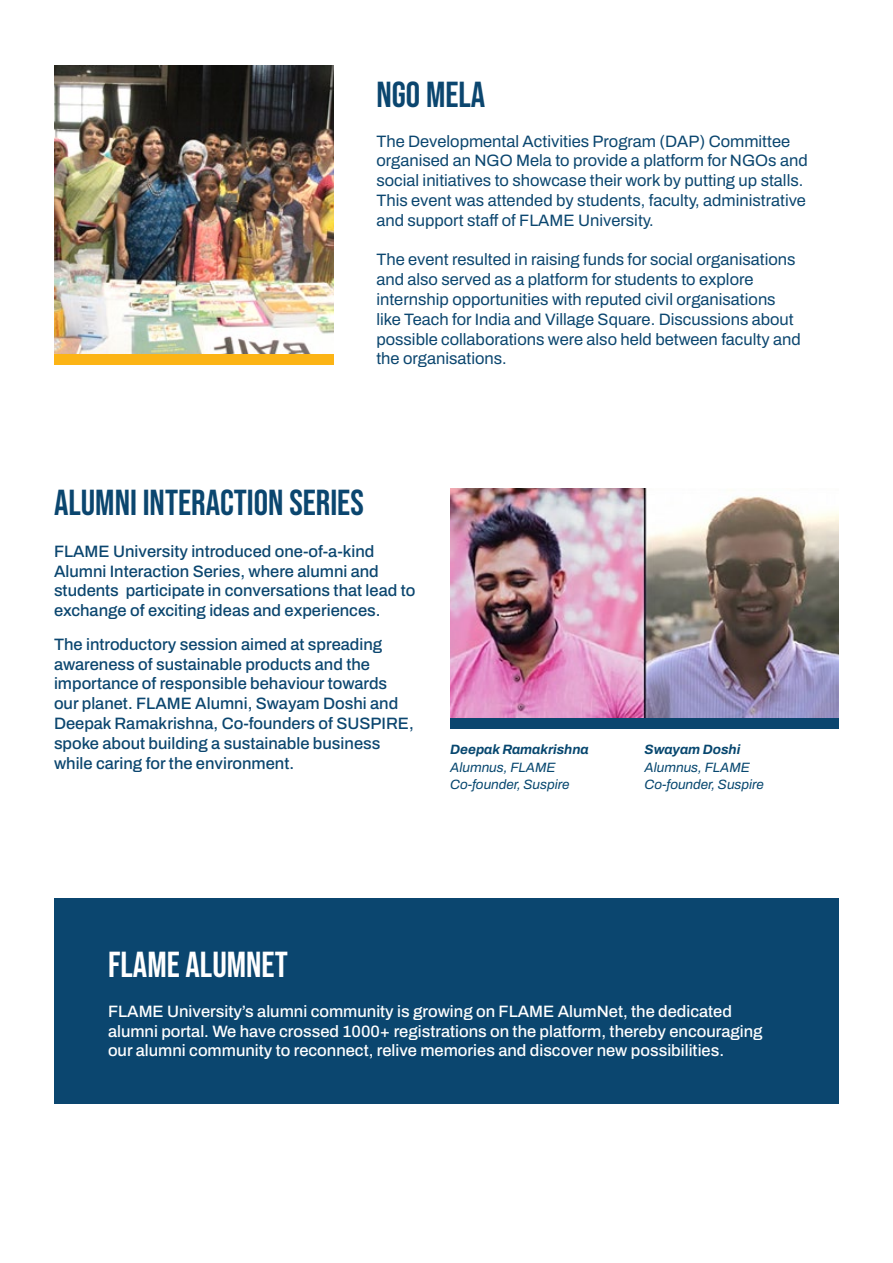
<style>
.page{position:relative;width:893px;height:1263px;background:#fff}
.page>*{position:absolute;margin:0;border:0;box-sizing:border-box;transform-origin:0 0}
.t1{font:36px "Bebas Neue";color:#0b466f}
.t2{font:36px "Bebas Neue";color:#fff}
.t3{font:16.5px/19.8px "Archivo";color:#0b466f}
.t4{font:500 16.5px/19.8px "Archivo";color:#0b466f}
.t5{font:500 16.5px/19.8px "Archivo";color:#fff}
.t6{font:italic 13.5px/17.4px "Archivo";color:#07476f}
.t7{font:italic 700 13.5px "Archivo";color:#07476f}
</style>
<div class="page">
<div style="left:54px;top:898px;width:785px;height:205px;background:#0b466f"></div>
<img style="left:54px;top:65px;width:280px;height:289px">
<img style="left:450px;top:488px;width:389px;height:230px">
<div style="left:54px;top:354px;width:280px;height:10px;background:#fcb415"></div>
<div style="left:450px;top:718px;width:389px;height:10px;background:#0b466f"></div>
<h1 class="t1" style="left:376px;top:74px;width:111px">NGO MELA</h1>
<p class="t3" style="left:376px;top:131px;width:433px">The Developmental Activities Program (DAP) Committee organised an NGO Mela to provide a platform for NGOs and social initiatives to showcase their work by putting up stalls.<br>This event was attended by students, faculty, administrative and support staff of FLAME University.</p>
<p class="t3" style="left:376px;top:250px;width:426px">The event resulted in raising funds for social organisations and also served as a platform for students to explore internship opportunities with reputed civil organisations like Teach for India and Village Square. Discussions about possible collaborations were also held between faculty and the organisations.</p>
<h1 class="t1" style="left:54px;top:482px;width:311px">ALUMNI INTERACTION SERIES</h1>
<p class="t4" style="left:54px;top:541px;width:363px">FLAME University introduced one-of-a-kind Alumni Interaction Series, where alumni and students participate in conversations that lead to exchange of exciting ideas and experiences.</p>
<p class="t4" style="left:54px;top:634px;width:361px">The introductory session aimed at spreading awareness of sustainable products and the importance of responsible behaviour towards our planet. FLAME Alumni, Swayam Doshi and Deepak Ramakrishna, Co-founders of SUSPIRE, spoke about building a sustainable business while caring for the environment.</p>
<p class="t7" style="left:450px;top:740px;width:140px">Deepak Ramakrishna</p>
<p class="t6" style="left:450px;top:758px;width:121px">Alumnus, FLAME<br>Co-founder, Suspire</p>
<p class="t7" style="left:645px;top:740px;width:97px">Swayam Doshi</p>
<p class="t6" style="left:645px;top:758px;width:121px">Alumnus, FLAME<br>Co-founder, Suspire</p>
<h1 class="t2" style="left:108px;top:944px;width:181px">FLAME ALUMNET</h1>
<p class="t5" style="left:108px;top:1001px;width:656px">FLAME University’s alumni community is growing on FLAME AlumNet, the dedicated alumni portal. We have crossed 1000+ registrations on the platform, thereby encouraging our alumni community to reconnect, relive memories and discover new possibilities.</p>
</div>
